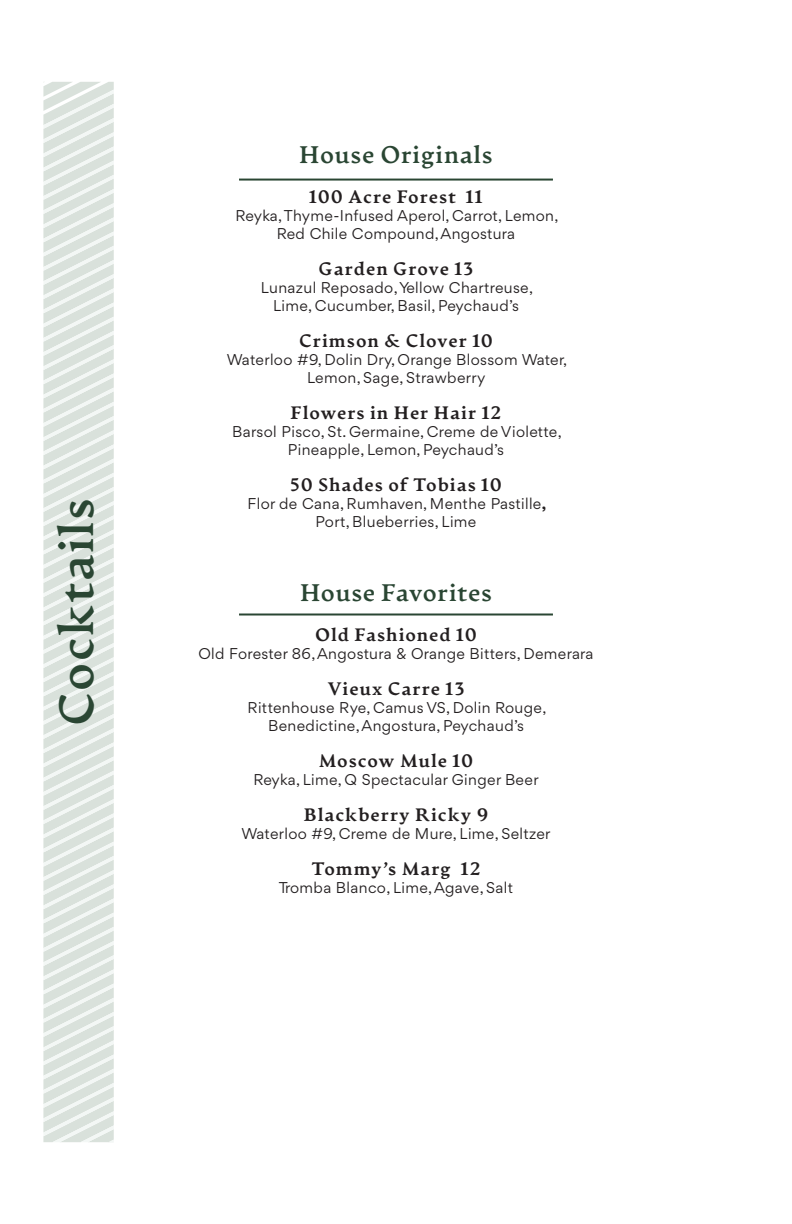
<style>
.page{position:relative;width:792px;height:1224px;background:#fff}
.page>*{position:absolute;margin:0;border:0;box-sizing:border-box;transform-origin:0 0}
.t1{font:700 48px "Artifex CF Extra";letter-spacing:.025em;color:#2a4633}
.t2{font:700 24px "Artifex CF Extra";letter-spacing:.025em;color:#2a4633}
.t3{font:18px "Artifex CF Heavy";letter-spacing:.05em;color:#231f20}
.t4{font:15px "Gordita";letter-spacing:.025em;color:#231f20}
.s1{font-weight:700}
</style>
<div class="page">
<svg style="left:43px;top:90px;width:71px;height:1052px"></svg>
<hr style="left:239px;top:179px;width:314px;height:2px;background:#2a4633">
<hr style="left:239px;top:614px;width:314px;height:2px;background:#2a4633">
<p class="t1" style="left:47px;top:726px;width:229px;rotate:-90deg">Cocktails</p>
<p class="t2" style="left:299px;top:140px;width:195px">House Originals</p>
<p class="t3" style="left:309px;top:186px;width:175px">100 Acre Forest 11</p>
<p class="t4" style="left:236px;top:206px;width:324px">Reyka, Thyme-Infused Aperol, Carrot, Lemon,</p>
<p class="t4" style="left:277px;top:224px;width:240px">Red Chile Compound, Angostura</p>
<p class="t3" style="left:319px;top:258px;width:156px">Garden Grove 13</p>
<p class="t4" style="left:261px;top:278px;width:274px">Lunazul Reposado, Yellow Chartreuse,</p>
<p class="t4" style="left:273px;top:296px;width:247px">Lime, Cucumber, Basil, Peychaud’s</p>
<p class="t3" style="left:299px;top:330px;width:195px">Crimson &amp; Clover 10</p>
<p class="t4" style="left:227px;top:350px;width:342px">Waterloo #9, Dolin Dry, Orange Blossom Water,</p>
<p class="t4" style="left:307px;top:368px;width:180px">Lemon, Sage, Strawberry</p>
<p class="t3" style="left:291px;top:402px;width:212px">Flowers in Her Hair 12</p>
<p class="t4" style="left:232px;top:422px;width:331px">Barsol Pisco, St. Germaine, Creme de Violette,</p>
<p class="t4" style="left:288px;top:440px;width:218px">Pineapple, Lemon, Peychaud’s</p>
<p class="t3" style="left:290px;top:474px;width:213px">50 Shades of Tobias 10</p>
<p class="t4" style="left:248px;top:494px;width:300px">Flor de Cana, Rumhaven, Menthe Pastille<span class="s1">,</span></p>
<p class="t4" style="left:316px;top:512px;width:162px">Port, Blueberries, Lime</p>
<p class="t2" style="left:300px;top:578px;width:193px">House Favorites</p>
<p class="t3" style="left:315px;top:624px;width:163px">Old Fashioned 10</p>
<p class="t4" style="left:198px;top:643px;width:397px">Old Forester 86, Angostura &amp; Orange Bitters, Demerara</p>
<p class="t3" style="left:328px;top:678px;width:138px">Vieux Carre 13</p>
<p class="t4" style="left:248px;top:697px;width:300px">Rittenhouse Rye, Camus VS, Dolin Rouge,</p>
<p class="t4" style="left:268px;top:715px;width:257px">Benedictine, Angostura, Peychaud’s</p>
<p class="t3" style="left:319px;top:750px;width:156px">Moscow Mule 10</p>
<p class="t4" style="left:253px;top:769px;width:287px">Reyka, Lime, Q Spectacular Ginger Beer</p>
<p class="t3" style="left:304px;top:804px;width:186px">Blackberry Ricky 9</p>
<p class="t4" style="left:241px;top:823px;width:311px">Waterloo #9, Creme de Mure, Lime, Seltzer</p>
<p class="t3" style="left:311px;top:858px;width:171px">Tommy’s Marg 12</p>
<p class="t4" style="left:279px;top:877px;width:236px">Tromba Blanco, Lime, Agave, Salt</p>
</div>
